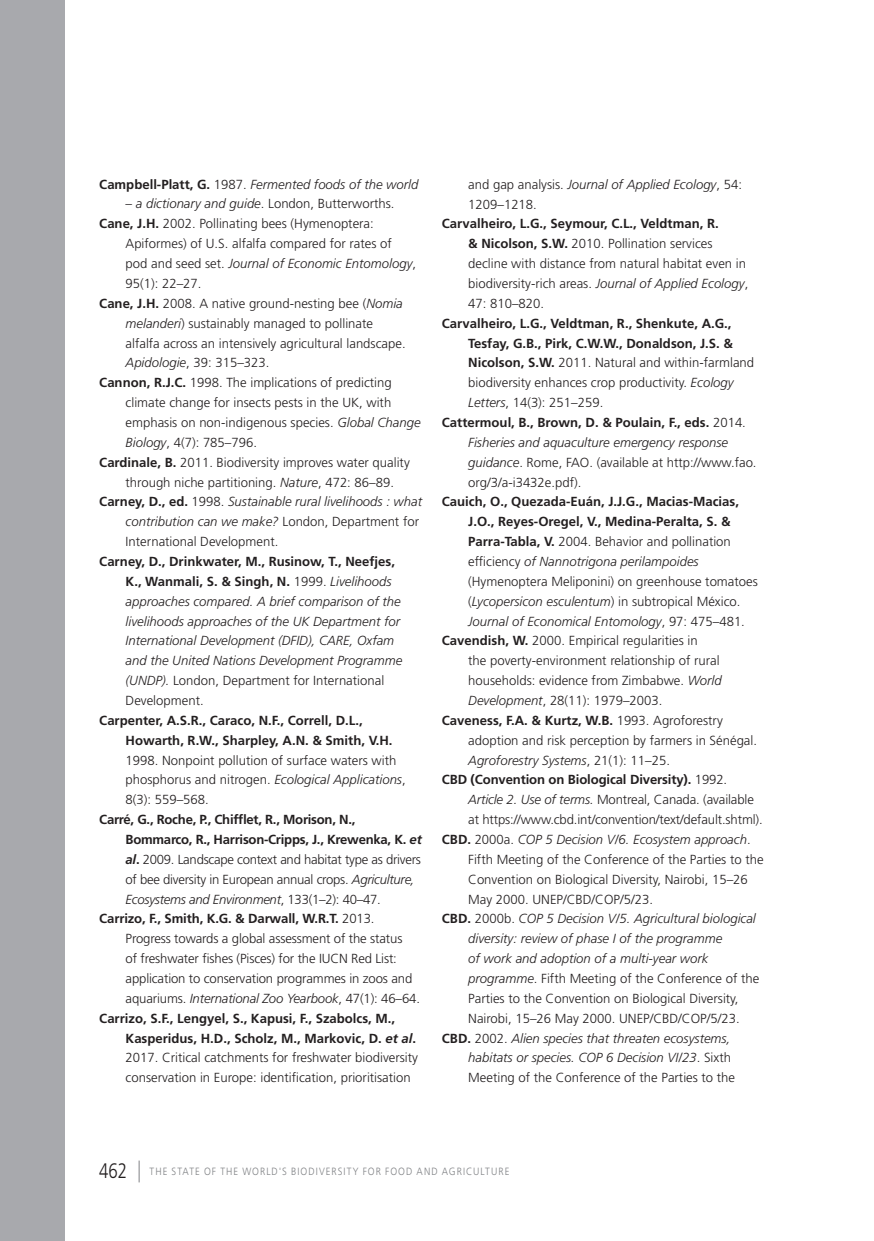
<style>
.page{position:relative;width:874px;height:1241px;background:#fff}
.page>*{position:absolute;margin:0;border:0;box-sizing:border-box;transform-origin:0 0}
.t1{font:300 13.12px/19.8px "Frutiger LT Std";color:#231f20}
.t2{font:italic 300 13.12px/19.8px "Frutiger LT Std";color:#231f20}
.t3{font:700 13.12px/19.8px "Frutiger LT Std";color:#231f20}
.t4{font:300 13.12px "Frutiger LT Std";letter-spacing:-.02em;color:#231f20}
.t5{font:700 13.12px "Frutiger LT Std";letter-spacing:-.02em;color:#231f20}
.t6{font:italic 300 13.12px "Frutiger LT Std";letter-spacing:-.02em;color:#231f20}
.t7{font:300 10.5px "Frutiger LT Std";letter-spacing:.11em;color:#808285;scale:.9 1}
.s1{font-weight:700;font-style:normal}
.s2{font-style:normal}
.s3{font-style:italic}
.s4{font-weight:700}
.s5{font-weight:700;font-style:italic}
.s6{font-weight:300}
.s7{font-size:21px;color:#231f20}
</style>
<div class="page">
<div style="left:0;top:0;width:65px;height:1240px;background:#a8a9ad"></div>
<svg style="left:139px;top:1160px;width:1px;height:22px"></svg>
<p class="t2" style="left:99px;top:174px;width:320px"><span class="s1">Campbell-Platt, G.</span> <span class="s2">1987.</span> Fermented foods of the world</p>
<p class="t1" style="left:99px;top:194px;width:296px;text-indent:26px"><span class="s3">– a dictionary and guide</span>. London, Butterworths.<br><span class="s4">Cane, J.H.</span> 2002. Pollinating bees (Hymenoptera:</p>
<p class="t1" style="left:125px;top:234px;width:267px">Apiformes) of U.S. alfalfa compared for rates of</p>
<p class="t2" style="left:125px;top:254px;width:292px"><span class="s2">pod and seed set.</span> Journal of Economic Entomology<span class="s2">,</span></p>
<p class="t1" style="left:125px;top:274px;width:77px">95(1): 22–27.</p>
<p class="t1" style="left:99px;top:293px;width:305px"><span class="s4">Cane, J.H.</span> 2008. A native ground-nesting bee (<span class="s3">Nomia</span></p>
<p class="t1" style="left:125px;top:313px;width:249px"><span class="s3">melanderi</span>) sustainably managed to pollinate</p>
<p class="t1" style="left:125px;top:333px;width:281px">alfalfa across an intensively agricultural landscape.</p>
<p class="t1" style="left:125px;top:353px;width:145px"><span class="s3">Apidologie</span>, 39: 315–323.</p>
<p class="t1" style="left:99px;top:373px;width:294px"><span class="s4">Cannon, R.J.C.</span> 1998. The implications of predicting</p>
<p class="t1" style="left:125px;top:393px;width:267px">climate change for insects pests in the UK, with</p>
<p class="t1" style="left:125px;top:412px;width:296px">emphasis on non-indigenous species. <span class="s3">Global Change</span></p>
<p class="t1" style="left:125px;top:432px;width:133px"><span class="s3">Biology</span>, 4(7): 785–796.</p>
<p class="t1" style="left:99px;top:452px;width:312px"><span class="s4">Cardinale, B.</span> 2011. Biodiversity improves water quality</p>
<p class="t1" style="left:125px;top:472px;width:270px">through niche partitioning. <span class="s3">Nature</span>, 472: 86–89.</p>
<p class="t2" style="left:99px;top:492px;width:324px"><span class="s1">Carney, D., ed.</span> <span class="s2">1998.</span> Sustainable rural livelihoods : what</p>
<p class="t2" style="left:125px;top:512px;width:295px">contribution can we make? <span class="s2">London, Department for</span></p>
<p class="t1" style="left:125px;top:531px;width:154px">International Development.</p>
<p class="t2" style="left:125px;top:551px;width:278px;text-indent:-26px"><span class="s1">Carney, D., Drinkwater, M., Rusinow, T., Neefjes, K., Wanmali, S. &amp; Singh, N.</span> <span class="s2">1999.</span> Livelihoods approaches compared. A brief comparison of the livelihoods approaches of the UK Department for International Development (DFID), CARE, Oxfam and the United Nations Development Programme (UNDP). <span class="s2">London, Department for International Development.</span></p>
<p class="t3" style="left:125px;top:710px;width:268px;text-indent:-26px">Carpenter, A.S.R., Caraco, N.F., Correll, D.L.,<br>Howarth, R.W., Sharpley, A.N. &amp; Smith, V.H.</p>
<p class="t1" style="left:125px;top:750px;width:281px">1998. Nonpoint pollution of surface waters with phosphorus and nitrogen. <span class="s3">Ecological Applications</span>,<br>8(3): 559–568.</p>
<p class="t5" style="left:99px;top:811px;width:257px">Carré, G., Roche, P., Chifflet, R., Morison, N.,</p>
<p class="t5" style="left:125px;top:831px;width:297px">Bommarco, R., Harrison-Cripps, J., Krewenka, K. <span class="s3">et</span></p>
<p class="t4" style="left:125px;top:851px;width:297px"><span class="s5">al</span><span class="s4">.</span> 2009. Landscape context and habitat type as drivers</p>
<p class="t4" style="left:125px;top:871px;width:290px">of bee diversity in European annual crops. <span class="s3">Agriculture,</span></p>
<p class="t6" style="left:125px;top:891px;width:256px">Ecosystems and Environment<span class="s2">, 133(1–2): 40–47.</span></p>
<p class="t3" style="left:99px;top:908px;width:276px">Carrizo, F., Smith, K.G. &amp; Darwall, W.R.T. <span class="s6">2013.</span></p>
<p class="t1" style="left:125px;top:928px;width:278px">Progress towards a global assessment of the status</p>
<p class="t1" style="left:125px;top:948px;width:273px">of freshwater fishes (Pisces) for the IUCN Red List:</p>
<p class="t1" style="left:125px;top:968px;width:288px">application to conservation programmes in zoos and</p>
<p class="t2" style="left:125px;top:988px;width:296px"><span class="s2">aquariums.</span> International Zoo Yearbook<span class="s2">, 47(1): 46–64.</span></p>
<p class="t3" style="left:99px;top:1008px;width:297px">Carrizo, S.F., Lengyel, S., Kapusi, F., Szabolcs, M.,</p>
<p class="t3" style="left:125px;top:1027px;width:292px">Kasperidus, H.D., Scholz, M., Markovic, D. <span class="s3">et al</span>.</p>
<p class="t1" style="left:125px;top:1047px;width:294px">2017. Critical catchments for freshwater biodiversity</p>
<p class="t1" style="left:125px;top:1067px;width:286px">conservation in Europe: identification, prioritisation</p>
<p class="t1" style="left:468px;top:174px;width:275px">and gap analysis. <span class="s3">Journal of Applied Ecology</span>, 54:<br>1209–1218.</p>
<p class="t1" style="left:468px;top:214px;width:281px;text-indent:-26px"><span class="s4">Carvalheiro, L.G., Seymour, C.L., Veldtman, R.<br>&amp; Nicolson, S.W.</span> 2010. Pollination services decline with distance from natural habitat even in biodiversity-rich areas. <span class="s3">Journal of Applied Ecology</span>, 47: 810–820.</p>
<p class="t3" style="left:441px;top:313px;width:291px">Carvalheiro, L.G., Veldtman, R., Shenkute, A.G.,</p>
<p class="t3" style="left:468px;top:333px;width:266px">Tesfay, G.B., Pirk, C.W.W., Donaldson, J.S. &amp;</p>
<p class="t1" style="left:468px;top:353px;width:287px"><span class="s4">Nicolson, S.W.</span> 2011. Natural and within-farmland</p>
<p class="t1" style="left:468px;top:373px;width:267px">biodiversity enhances crop productivity. <span class="s3">Ecology</span></p>
<p class="t1" style="left:468px;top:393px;width:136px"><span class="s3">Letters</span>, 14(3): 251–259.</p>
<p class="t3" style="left:441px;top:412px;width:305px">Cattermoul, B., Brown, D. &amp; Poulain, F., eds. <span class="s6">2014.</span></p>
<p class="t2" style="left:468px;top:432px;width:261px">Fisheries and aquaculture emergency response</p>
<p class="t1" style="left:468px;top:452px;width:290px"><span class="s3">guidance</span>. Rome, FAO. (available at http://www.fao.</p>
<p class="t1" style="left:468px;top:472px;width:115px">org/3/a-i3432e.pdf).</p>
<p class="t3" style="left:441px;top:492px;width:298px">Cauich, O., Quezada-Euán, J.J.G., Macias-Macias,</p>
<p class="t3" style="left:468px;top:512px;width:264px">J.O., Reyes-Oregel, V., Medina-Peralta, S. &amp;</p>
<p class="t1" style="left:468px;top:532px;width:264px"><span class="s4">Parra-Tabla, V.</span> 2004. Behavior and pollination</p>
<p class="t2" style="left:468px;top:551px;width:232px"><span class="s2">efficiency</span> of Nannotrigona perilampoides</p>
<p class="t1" style="left:468px;top:571px;width:291px">(Hymenoptera Meliponini) on greenhouse tomatoes</p>
<p class="t1" style="left:468px;top:591px;width:274px">(<span class="s3">Lycopersicon esculentum</span>) in subtropical México.</p>
<p class="t2" style="left:468px;top:611px;width:278px">Journal of Economical Entomology<span class="s2">, 97: 475–481.</span></p>
<p class="t1" style="left:441px;top:631px;width:257px"><span class="s4">Cavendish, W.</span> 2000. Empirical regularities in</p>
<p class="t1" style="left:468px;top:651px;width:253px">the poverty-environment relationship of rural</p>
<p class="t1" style="left:468px;top:670px;width:255px">households: evidence from Zimbabwe. <span class="s3">World</span></p>
<p class="t1" style="left:468px;top:690px;width:196px"><span class="s3">Development</span>, 28(11): 1979–2003.</p>
<p class="t3" style="left:441px;top:710px;width:282px">Caveness, F.A. &amp; Kurtz, W.B. <span class="s6">1993. Agroforestry</span></p>
<p class="t1" style="left:468px;top:730px;width:290px">adoption and risk perception by farmers in Sénégal.</p>
<p class="t2" style="left:468px;top:750px;width:203px">Agroforestry Systems<span class="s2">, 21(1): 11–25.</span></p>
<p class="t3" style="left:441px;top:770px;width:286px">CBD (Convention on Biological Diversity). <span class="s6">1992.</span></p>
<p class="t1" style="left:468px;top:790px;width:287px"><span class="s3">Article 2. Use of terms.</span> Montreal, Canada. (available</p>
<p class="t1" style="left:468px;top:809px;width:296px">at https://www.cbd.int/convention/text/default.shtml).</p>
<p class="t2" style="left:441px;top:829px;width:310px"><span class="s1">CBD.</span> <span class="s2">2000a.</span> COP 5 Decision V/6. Ecosystem approach<span class="s2">.</span></p>
<p class="t1" style="left:468px;top:849px;width:297px">Fifth Meeting of the Conference of the Parties to the</p>
<p class="t1" style="left:468px;top:869px;width:281px">Convention on Biological Diversity, Nairobi, 15–26</p>
<p class="t1" style="left:468px;top:889px;width:186px">May 2000. UNEP/CBD/COP/5/23.</p>
<p class="t2" style="left:441px;top:909px;width:315px"><span class="s1">CBD.</span> <span class="s2">2000b.</span> COP 5 Decision V/5. Agricultural biological</p>
<p class="t2" style="left:468px;top:928px;width:255px">diversity: review of phase I of the programme</p>
<p class="t2" style="left:468px;top:948px;width:241px">of work and adoption of a multi-year work</p>
<p class="t1" style="left:468px;top:968px;width:292px"><span class="s3">programme</span>. Fifth Meeting of the Conference of the</p>
<p class="t1" style="left:468px;top:988px;width:272px">Parties to the Convention on Biological Diversity,</p>
<p class="t1" style="left:468px;top:1008px;width:273px">Nairobi, 15–26 May 2000. UNEP/CBD/COP/5/23.</p>
<p class="t2" style="left:441px;top:1028px;width:290px"><span class="s1">CBD.</span> <span class="s2">2002.</span> Alien species that threaten ecosystems,</p>
<p class="t2" style="left:468px;top:1047px;width:264px">habitats or species. COP 6 Decision VI/23<span class="s2">. Sixth</span></p>
<p class="t1" style="left:468px;top:1067px;width:268px">Meeting of the Conference of the Parties to the</p>
<p class="t7" style="left:99px;top:1165px;width:142px"><span class="s7">462</span> the state OF THE</p>
<p class="t7" style="left:242px;top:1165px;width:296px">WORLD'S biod iversity FOr FOOD AND AGRICULTURE</p>
</div>
